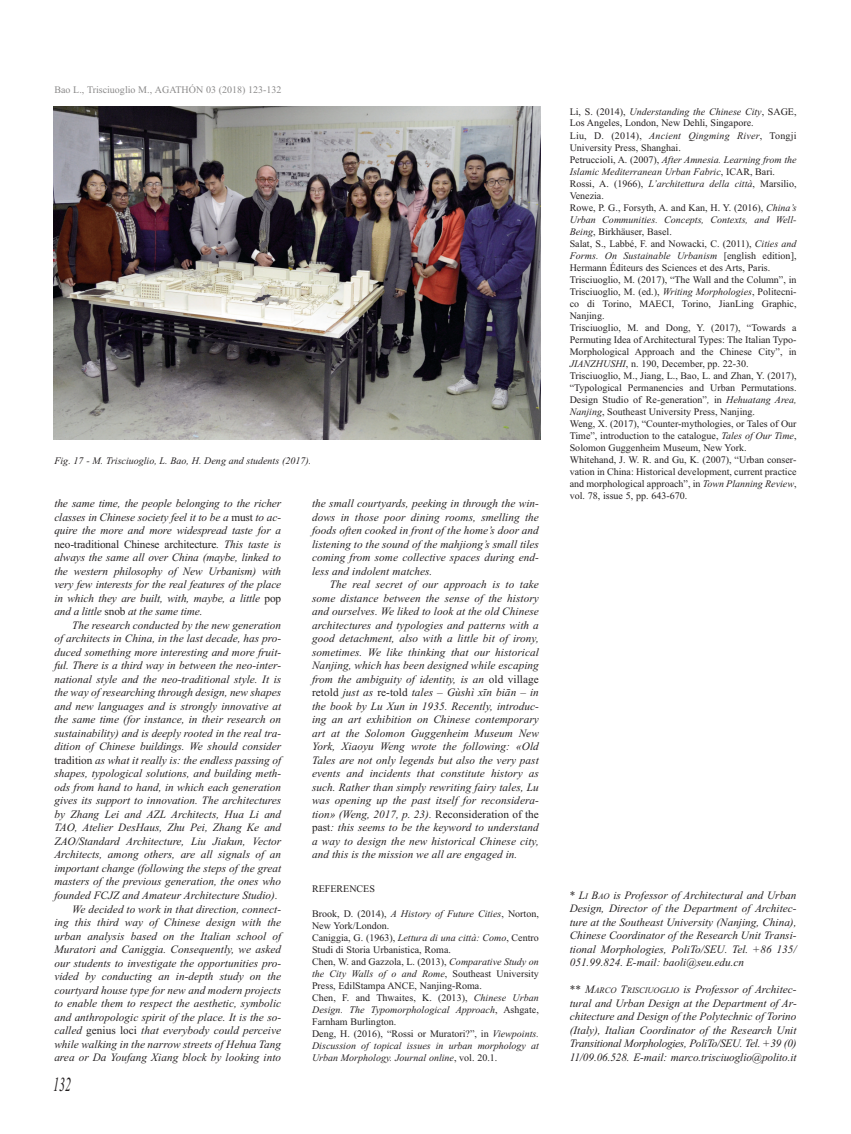
<style>
.page{position:relative;width:851px;height:1134px;background:#fff}
.page>*{position:absolute;margin:0;border:0;box-sizing:border-box;transform-origin:0 0}
.t1{font:italic 20px "Times New Roman";color:#231f20;scale:.6 1}
.t2{font:italic 11.25px/13.5px "Times New Roman";color:#231f20;text-align:justify}
.t3{font:10px/12px "Times New Roman";color:#231f20}
.t4{font:italic 10px "Times New Roman";color:#231f20}
.t5{font:10px "Times New Roman";color:#8a8989}
.s1{font-style:normal}
.s2{font-style:italic}
.s3{font-size:8.5px}
</style>
<div class="page">
<img style="left:53px;top:106px;width:487px;height:334px">
<p class="t5" style="left:54px;top:84px;width:229px">Bao L., Trisciuoglio M., AGATHÓN 03 (2018) 123-132</p>
<p class="t4" style="left:54px;top:455px;width:258px">Fig. 17 - M. trisciuoglio, L. bao, H. Deng and students (2017).</p>
<p class="t2" style="left:54px;top:497px;width:228px">the same time, the people belonging to the richer classes in chinese society feel it to be a <span class="s1">must</span> to ac&shy;quire the more and more widespread taste for a <span class="s1">neo-traditional Chinese architecture</span>. this taste is always the same all over china (maybe, linked to the western philosophy of New Urbanism) with very few interests for the real features of the place in which they are built, with, maybe, a little <span class="s1">pop </span>and a little <span class="s1">snob</span> at the same time.</p>
<p class="t2" style="left:72px;top:618px;width:210px">the research conducted by the new generation</p>
<p class="t2" style="left:54px;top:632px;width:228px">of architects in china, in the last decade, has pro-</p>
<p class="t2" style="left:54px;top:645px;width:228px">duced something more interesting and more fruit-</p>
<p class="t2" style="left:54px;top:659px;width:228px">ful. there is a third way in between the neo-inter-</p>
<p class="t2" style="left:54px;top:672px;width:228px">national style and the neo-traditional style. It is</p>
<p class="t2" style="left:54px;top:686px;width:228px">the way of researching through design, new shapes</p>
<p class="t2" style="left:54px;top:699px;width:228px">and new languages and is strongly innovative at</p>
<p class="t2" style="left:54px;top:713px;width:228px">the same time (for instance, in their research on</p>
<p class="t2" style="left:54px;top:726px;width:228px">sustainability) and is deeply rooted in the real tra-</p>
<p class="t2" style="left:54px;top:740px;width:228px">dition of chinese buildings. we should consider</p>
<p class="t2" style="left:54px;top:753px;width:228px"><span class="s1">tradition</span> as what it really is: the endless passing of</p>
<p class="t2" style="left:54px;top:767px;width:228px">shapes, typological solutions, and building meth-</p>
<p class="t2" style="left:54px;top:780px;width:228px">ods from hand to hand, in which each generation</p>
<p class="t2" style="left:54px;top:794px;width:228px">gives its support to innovation. the architectures</p>
<p class="t2" style="left:54px;top:807px;width:228px">by Zhang Lei and AZL Architects, Hua Li and</p>
<p class="t2" style="left:54px;top:821px;width:228px">tAo, Atelier DesHaus, Zhu Pei, Zhang Ke and</p>
<p class="t2" style="left:54px;top:834px;width:228px">ZAo/standard Architecture, Liu Jiakun, Vector</p>
<p class="t2" style="left:54px;top:848px;width:228px">Architects, among others, are all signals of an</p>
<p class="t2" style="left:54px;top:861px;width:228px">important change (following the steps of the great</p>
<p class="t2" style="left:54px;top:875px;width:228px">masters of the previous generation, the ones who</p>
<p class="t2" style="left:54px;top:888px;width:225px">founded FcJZ and Amateur Architecture studio).</p>
<p class="t2" style="left:72px;top:902px;width:210px">we decided to work in that direction, connect-</p>
<p class="t2" style="left:54px;top:915px;width:228px">ing this third way of chinese design with the</p>
<p class="t2" style="left:54px;top:929px;width:228px">urban analysis based on the Italian school of</p>
<p class="t2" style="left:54px;top:942px;width:228px">Muratori and caniggia. consequently, we asked</p>
<p class="t2" style="left:54px;top:956px;width:228px">our students to investigate the opportunities pro-</p>
<p class="t2" style="left:54px;top:969px;width:228px">vided by conducting an in-depth study on the</p>
<p class="t2" style="left:54px;top:983px;width:228px">courtyard house type for new and modern projects</p>
<p class="t2" style="left:54px;top:996px;width:228px">to enable them to respect the aesthetic, symbolic</p>
<p class="t2" style="left:54px;top:1010px;width:228px">and anthropologic spirit of the place. It is the so-</p>
<p class="t2" style="left:54px;top:1023px;width:228px">called <span class="s1">genius loci</span> that everybody could perceive</p>
<p class="t2" style="left:54px;top:1037px;width:228px">while walking in the narrow streets of Hehua tang</p>
<p class="t2" style="left:54px;top:1050px;width:228px">area or Da youfang Xiang block by looking into</p>
<h1 class="t1" style="left:53px;top:1072px;width:32px">132</h1>
<p class="t2" style="left:312px;top:497px;width:228px">the small courtyards, peeking in through the win&shy;dows in those poor dining rooms, smelling the foods often cooked in front of the home’s door and listening to the sound of the mahjiong’s small tiles coming from some collective spaces during end&shy;less and indolent matches.</p>
<p class="t2" style="left:312px;top:578px;width:229px;text-indent:18px">the real secret of our approach is to take some distance between the sense of the history and ourselves. we liked to look at the old chinese architectures and typologies and patterns with a good detachment, also with a little bit of irony, sometimes. we like thinking that our historical Nanjing, which has been designed while escaping from the ambiguity of identity, is an <span class="s1">old village retold</span> just as <span class="s1">re-told</span> tales – Gùshì xīn biān – in the book by Lu Xun in 1935. recently, introduc&shy;ing an art exhibition on chinese contemporary art at the solomon Guggenheim Museum New york, Xiaoyu weng wrote the following: «old tales are not only legends but also the very past events and incidents that constitute history as such. rather than simply rewriting fairy tales, Lu was opening up the past itself for reconsidera&shy;tion» (weng, 2017, p. 23). <span class="s1">Reconsideration of the past</span>: this seems to be the keyword to understand a way to design the new historical chinese city, and this is the mission we all are engaged in.</p>
<p class="t3" style="left:312px;top:883px;width:64px">REFERENCES</p>
<p class="t3" style="left:312px;top:907px;width:228px">Brook, D. (2014), <span class="s2">A History of Future cities</span>, Norton, New York/London.<br>Caniggia, G. (1963), <span class="s2">Lettura di una città: como</span>, Centro Studi di Storia Urbanistica, Roma.<br>Chen, W. and Gazzola, L. (2013), <span class="s2">comparative study on the city walls of o and rome</span>, Southeast University Press, EdilStampa ANCE, Nanjing-Roma.<br>Chen, F. and Thwaites, K. (2013), <span class="s2">chinese Urban Design. the typomorphological Approach</span>, Ashgate, Farnham Burlington.<br>Deng, H. (2016), “Rossi or Muratori?”, in <span class="s2">Viewpoints.<br>Discussion of topical issues in urban morphology at Urban Morphology. Journal online</span>, vol. 20.1.</p>
<p class="t3" style="left:569px;top:105px;width:228px">Li, S. (2014), <span class="s2">Understanding the chinese city</span>, SAGE, Los Angeles, London, New Dehli, Singapore.<br>Liu, D. (2014), <span class="s2">Ancient Qingming river</span>, Tongji University Press, Shanghai.<br>Petruccioli, A. (2007), <span class="s2">After Amnesia. Learning from the Islamic Mediterranean Urban Fabric</span>, ICAR, Bari.<br>Rossi, A. (1966), <span class="s2">L’architettura della città</span>, Marsilio, Venezia.<br>Rowe, P. G., Forsyth, A. and Kan, H. Y. (2016), <span class="s2">china’s Urban communities. concepts, contexts, and well&shy;being</span>, Birkhäuser, Basel.<br>Salat, S., Labbé, F. and Nowacki, C. (2011), <span class="s2">cities and Forms. on sustainable Urbanism</span> [english edition], Hermann Éditeurs des Sciences et des Arts, Paris.<br>Trisciuoglio, M. (2017), “The Wall and the Column”, in Trisciuoglio, M. (ed.), <span class="s2">writing Morphologies</span>, Politecni&shy;co di Torino, MAECI, Torino, JianLing Graphic, Nanjing.<br>Trisciuoglio, M. and Dong, Y. (2017), “Towards a Permuting Idea of Architectural Types: The Italian Typo-Morphological Approach and the Chinese City”, in <span class="s2">JIANZHUsHI</span>, n. 190, December, pp. 22-30.<br>Trisciuoglio, M., Jiang, L., Bao, L. and Zhan, Y. (2017), “Typological Permanencies and Urban Permutations.<br>Design Studio of Re-generation”<span class="s2">,</span> in <span class="s2">Hehuatang Area, Nanjing</span>, Southeast University Press, Nanjing.<br>Weng, X. (2017), “Counter-mythologies, or Tales of Our Time”, introduction to the catalogue, <span class="s2">tales of our time</span>, Solomon Guggenheim Museum, New York.<br>Whitehand, J. W. R. and Gu, K. (2007), “Urban conser&shy;vation in China: Historical development, current practice and morphological approach”, in <span class="s2">town Planning review</span>, vol. 78, issue 5, pp. 643-670.</p>
<p class="t2" style="left:569px;top:888px;width:228px">* L<span class="s3">I</span> b<span class="s3">Ao</span> is Professor of Architectural and Urban Design, Director of the Department of Architec&shy;ture at the southeast University (Nanjing, china), chinese coordinator of the research Unit transi&shy;tional Morphologies, Polito/sEU. tel. +86 135/ 051.99.824. E-mail: baoli@seu.edu.cn</p>
<p class="t2" style="left:569px;top:983px;width:228px">** M<span class="s3">Arco</span> t<span class="s3">rIscIUoGLIo</span> is Professor of Architec&shy;tural and Urban Design at the Department of Ar&shy;chitecture and Design of the Polytechnic of torino (Italy), Italian coordinator of the research Unit transitional Morphologies, Polito/sEU. tel. +39 (0)<br>11/09.06.528. E-mail: marco.trisciuoglio@polito.it</p>
</div>
